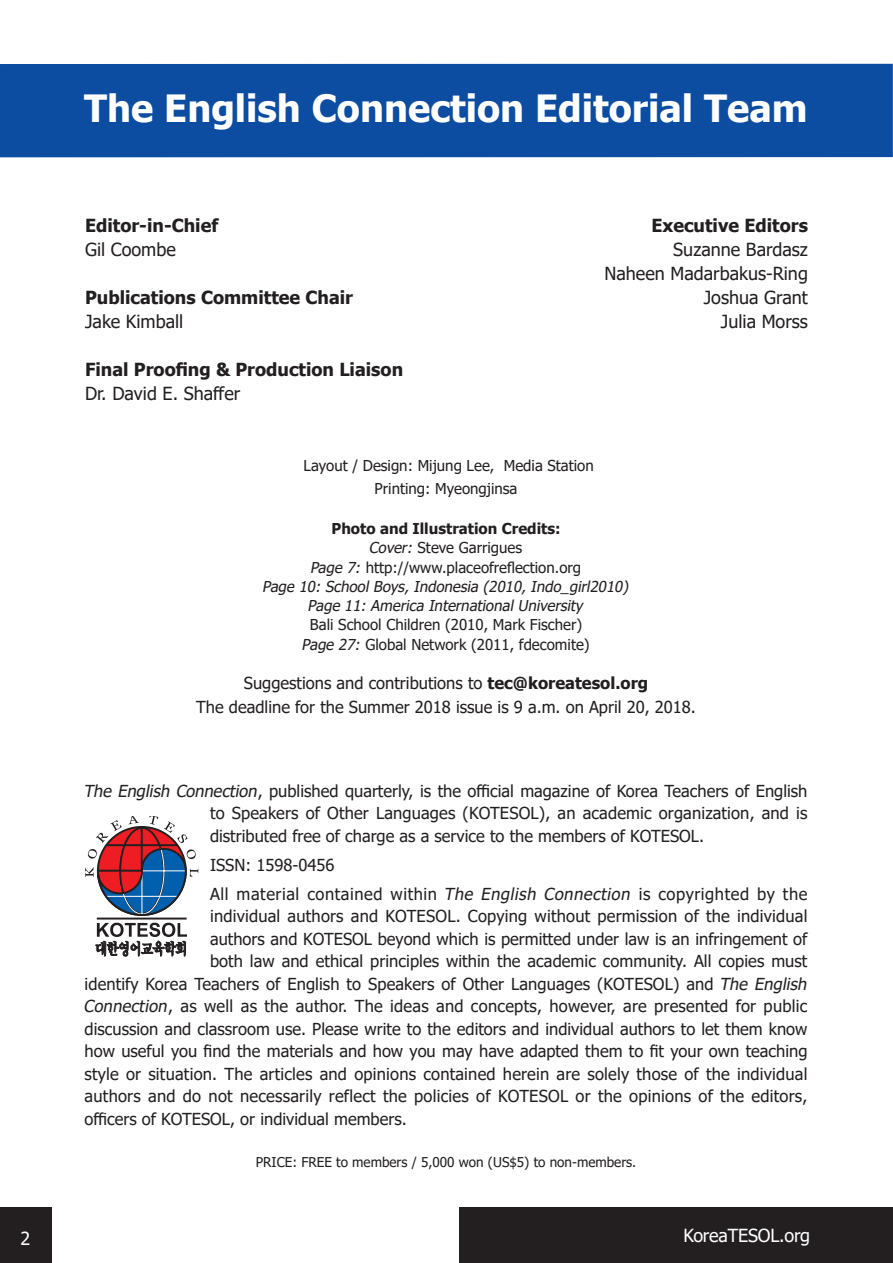
<style>
.page{position:relative;width:893px;height:1263px;background:#fff}
.page>*{position:absolute;margin:0;border:0;box-sizing:border-box;transform-origin:0 0}
.t1{font:700 37.5px "Tahoma";color:#fff}
.t2{font:18px "Tahoma";color:#231f20}
.t3{font:700 18px "Tahoma";color:#231f20}
.t4{font:18px "Tahoma";letter-spacing:-.01em;color:#fff}
.t5{font:16.5px/22.5px "Tahoma";letter-spacing:.005em;color:#231f20;text-align:justify}
.t6{font:16.5px "Tahoma";letter-spacing:.035em;color:#231f20}
.t7{font:15px "Tahoma";color:#231f20}
.t8{font:italic 15px "Tahoma";color:#231f20}
.t9{font:700 15px "Tahoma";color:#231f20}
.t10{font:13.5px "Tahoma";color:#231f20}
.s1{font-style:italic}
.s2{font-weight:700}
</style>
<div class="page">
<div style="left:0;top:1207px;width:51px;height:56px;background:#231f20"></div>
<div style="left:459px;top:1207px;width:434px;height:56px;background:#231f20"></div>
<div style="left:0;top:64px;width:893px;height:93px;background:#0d4da1"></div>
<svg style="left:85px;top:816px;width:113px;height:100px"></svg>
<hr style="left:97px;top:917px;width:90px;height:2px;background:#231f20">
<svg style="left:95px;top:923px;width:92px;height:33px"></svg>
<p class="t1" style="left:84px;top:82px;width:725px">The English Connection Editorial Team</p>
<p class="t3" style="left:85px;top:213px;width:135px">Editor-in-Chief</p>
<p class="t2" style="left:85px;top:238px;width:92px">Gil Coombe</p>
<p class="t3" style="left:85px;top:285px;width:270px">Publications Committee Chair</p>
<p class="t2" style="left:85px;top:310px;width:100px">Jake Kimball</p>
<p class="t3" style="left:85px;top:357px;width:320px">Final Proofing &amp; Production Liaison</p>
<p class="t2" style="left:85px;top:382px;width:157px">Dr. David E. Shaffer</p>
<p class="t3" style="left:651px;top:213px;width:158px">Executive Editors</p>
<p class="t2" style="left:673px;top:238px;width:136px">Suzanne Bardasz</p>
<p class="t2" style="left:604px;top:262px;width:205px">Naheen Madarbakus-Ring</p>
<p class="t2" style="left:704px;top:286px;width:106px">Joshua Grant</p>
<p class="t2" style="left:721px;top:310px;width:89px">Julia Morss</p>
<p class="t7" style="left:304px;top:455px;width:292px">Layout / Design: Mijung Lee, Media Station</p>
<p class="t7" style="left:375px;top:478px;width:144px">Printing: Myeongjinsa</p>
<p class="t9" style="left:331px;top:518px;width:231px">Photo and Illustration Credits:</p>
<p class="t7" style="left:369px;top:538px;width:155px"><span class="s1">Cover:</span> Steve Garrigues</p>
<p class="t7" style="left:310px;top:557px;width:273px"><span class="s1">Page 7:</span> http://www.placeofreflection.org</p>
<p class="t8" style="left:262px;top:576px;width:371px">Page 10:SchoolBoys,Indonesia (2010,Indo_girl2010)</p>
<p class="t8" style="left:308px;top:596px;width:280px">Page 11:America InternationalUniversity</p>
<p class="t7" style="left:310px;top:615px;width:274px">Bali School Children (2010, Mark Fischer)</p>
<p class="t7" style="left:302px;top:634px;width:290px"><span class="s1">Page 27:</span> Global Network (2011, fdecomite)</p>
<p class="t5" style="left:244px;top:673px;width:406px">Suggestions and contributions to <span class="s2">tec@koreatesol.org</span></p>
<p class="t5" style="left:196px;top:697px;width:501px">The deadline for the Summer 2018 issue is 9 a.m. on April 20, 2018.</p>
<p class="t5" style="left:210px;top:780px;width:599px;text-indent:-126px"><span class="s1">The English Connection</span>, published quarterly, is the official magazine of Korea Teachers of English to Speakers of Other Languages (KOTESOL), an academic organization, and is distributed free of charge as a service to the members of KOTESOL.</p>
<p class="t5" style="left:210px;top:854px;width:126px">ISSN: 1598-0456</p>
<p class="t6" style="left:210px;top:882px;width:599px">All material contained within <span class="s1">The English Connection</span> is copyrighted by the</p>
<p class="t5" style="left:210px;top:906px;width:599px">individual authors and KOTESOL. Copying without permission of the individual</p>
<p class="t5" style="left:210px;top:928px;width:599px">authors and KOTESOL beyond which is permitted under law is an infringement of</p>
<p class="t5" style="left:210px;top:951px;width:599px">both law and ethical principles within the academic community. All copies must</p>
<p class="t5" style="left:85px;top:973px;width:728px">identify Korea Teachers of English to Speakers of Other Languages (KOTESOL) and <span class="s1">The English</span></p>
<p class="t5" style="left:84px;top:996px;width:725px"><span class="s1">Connection</span>, as well as the author. The ideas and concepts, however, are presented for public</p>
<p class="t5" style="left:85px;top:1018px;width:724px">discussion and classroom use. Please write to the editors and individual authors to let them know</p>
<p class="t5" style="left:85px;top:1041px;width:724px">how useful you find the materials and how you may have adapted them to fit your own teaching</p>
<p class="t5" style="left:85px;top:1063px;width:724px">style or situation. The articles and opinions contained herein are solely those of the individual</p>
<p class="t5" style="left:85px;top:1086px;width:724px">authors and do not necessarily reflect the policies of KOTESOL or the opinions of the editors,</p>
<p class="t5" style="left:85px;top:1108px;width:324px">officers of KOTESOL, or individual members.</p>
<p class="t10" style="left:256px;top:1153px;width:382px">PRICE: FREE to members / 5,000 won (US$5) to non-members.</p>
<p class="t4" style="left:20px;top:1226px;width:11px">2</p>
<p class="t4" style="left:683px;top:1223px;width:128px">KoreaTESOL.org</p>
</div>
